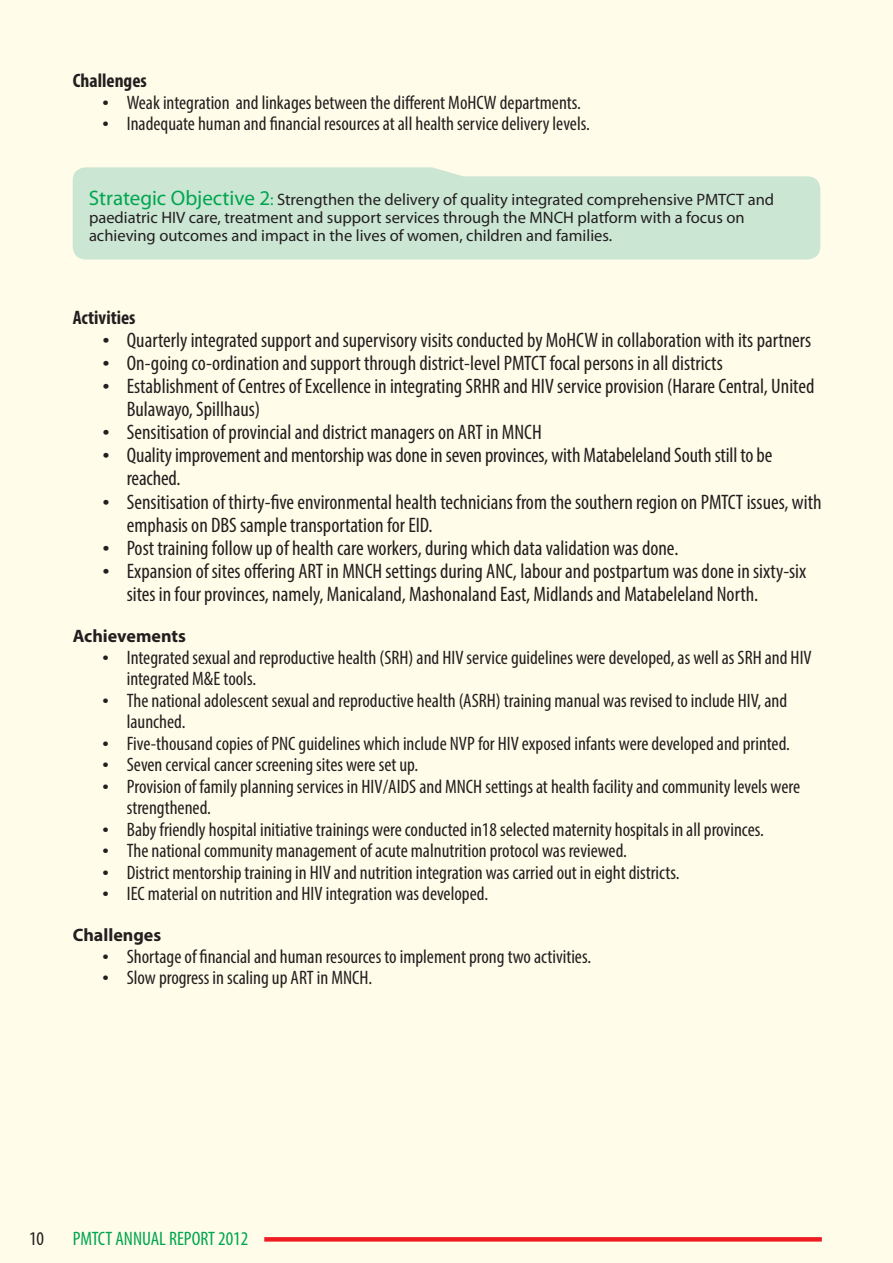
<style>
.page{position:relative;width:893px;height:1263px;background:#fff}
.page>*{position:absolute;margin:0;border:0;box-sizing:border-box;transform-origin:0 0}
.t1{font:condensed 21px/23.1px "Myriad Pro";color:#231f20}
.t2{font:condensed 19.5px/21.5px "Myriad Pro";color:#231f20}
.t3{font:condensed 19.5px "Myriad Pro";color:#00a54f}
.List_Paragraph{font:700 condensed 19.5px "Myriad Pro";color:#231f20}
.t4{font:700 18px "Myriad Pro";color:#231f20}
.t5{font:16.5px/18.1px "Myriad Pro";color:#231f20}
.s1{font-family:"Courier New";font-stretch:normal}
.s2{font-size:21px;color:#00a54f}
.s3{color:#00a54f}
</style>
<div class="page">
<div style="left:0;top:0;width:892px;height:1262px;background:#fffde9"></div>
<svg style="left:264px;top:1237px;width:557px;height:4px;background:#ee2328"></svg>
<div style="left:73px;top:167px;width:746px;height:92px;background:#cbe6d3"></div>
<p class="List_Paragraph" style="left:73px;top:69px;width:76px">Challenges</p>
<p class="t2" style="left:100px;top:91px;width:482px"><span class="s1">•</span> Weak integration and linkages between the different MoHCW departments.</p>
<p class="t2" style="left:100px;top:113px;width:491px"><span class="s1">•</span> Inadequate human and financial resources at all health service delivery levels.</p>
<p class="t5" style="left:89px;top:190px;width:686px"><span class="s2">Strategic Objective 2</span><span class="s3">:</span> Strengthen the delivery of quality integrated comprehensive PMTCT and paediatric HIV care, treatment and support services through the MNCH platform with a focus on achieving outcomes and impact in the lives of women, children and families.</p>
<p class="List_Paragraph" style="left:73px;top:305px;width:64px">Activities</p>
<p class="t1" style="left:100px;top:328px;width:712px"><span class="s1">•</span> Quarterly integrated support and supervisory visits conducted by MoHCW in collaboration with its partners</p>
<p class="t1" style="left:100px;top:351px;width:624px"><span class="s1">•</span> On-going co-ordination and support through district-level PMTCT focal persons in all districts</p>
<p class="t1" style="left:127px;top:374px;width:688px;text-indent:-27px"><span class="s1">•</span> Establishment of Centres of Excellence in integrating SRHR and HIV service provision (Harare Central, United<br>Bulawayo, Spillhaus)</p>
<p class="t1" style="left:100px;top:420px;width:443px"><span class="s1">•</span> Sensitisation of provincial and district managers on ART in MNCH</p>
<p class="t1" style="left:127px;top:443px;width:646px;text-indent:-27px"><span class="s1">•</span> Quality improvement and mentorship was done in seven provinces, with Matabeleland South still to be reached.</p>
<p class="t1" style="left:127px;top:489px;width:696px;text-indent:-27px"><span class="s1">•</span> Sensitisation of thirty-five environmental health technicians from the southern region on PMTCT issues, with emphasis on DBS sample transportation for EID.</p>
<p class="t1" style="left:100px;top:536px;width:580px"><span class="s1">•</span> Post training follow up of health care workers, during which data validation was done.</p>
<p class="t1" style="left:127px;top:559px;width:680px;text-indent:-27px"><span class="s1">•</span> Expansion of sites offering ART in MNCH settings during ANC, labour and postpartum was done in sixty-six sites in four provinces, namely, Manicaland, Mashonaland East, Midlands and Matabeleland North.</p>
<p class="t4" style="left:73px;top:624px;width:115px">Achievements</p>
<p class="t2" style="left:127px;top:646px;width:686px;text-indent:-27px"><span class="s1">•</span> Integrated sexual and reproductive health (SRH) and HIV service guidelines were developed, as well as SRH and HIV integrated M&amp;E tools.</p>
<p class="t2" style="left:127px;top:689px;width:661px;text-indent:-27px"><span class="s1">•</span> The national adolescent sexual and reproductive health (ASRH) training manual was revised to include HIV, and launched.</p>
<p class="t2" style="left:100px;top:732px;width:691px"><span class="s1">•</span> Five-thousand copies of PNC guidelines which include NVP for HIV exposed infants were developed and printed.</p>
<p class="t2" style="left:100px;top:753px;width:320px"><span class="s1">•</span> Seven cervical cancer screening sites were set up.</p>
<p class="t2" style="left:127px;top:775px;width:674px;text-indent:-27px"><span class="s1">•</span> Provision of family planning services in HIV/AIDS and MNCH settings at health facility and community levels were strengthened.</p>
<p class="t2" style="left:100px;top:818px;width:665px"><span class="s1">•</span> Baby friendly hospital initiative trainings were conducted in18 selected maternity hospitals in all provinces.</p>
<p class="t2" style="left:100px;top:839px;width:528px"><span class="s1">•</span> The national community management of acute malnutrition protocol was reviewed.</p>
<p class="t2" style="left:100px;top:860px;width:581px"><span class="s1">•</span> District mentorship training in HIV and nutrition integration was carried out in eight districts.</p>
<p class="t2" style="left:100px;top:882px;width:389px"><span class="s1">•</span> IEC material on nutrition and HIV integration was developed.</p>
<p class="t4" style="left:73px;top:923px;width:90px">Challenges</p>
<p class="t2" style="left:100px;top:945px;width:492px"><span class="s1">•</span> Shortage of financial and human resources to implement prong two activities.</p>
<p class="t2" style="left:100px;top:966px;width:274px"><span class="s1">•</span> Slow progress in scaling up ART in MNCH.</p>
<p class="t2" style="left:29px;top:1226px;width:17px">10</p>
<p class="t3" style="left:73px;top:1225px;width:177px">PMTCT ANNUAL REPORT 2012</p>
</div>
